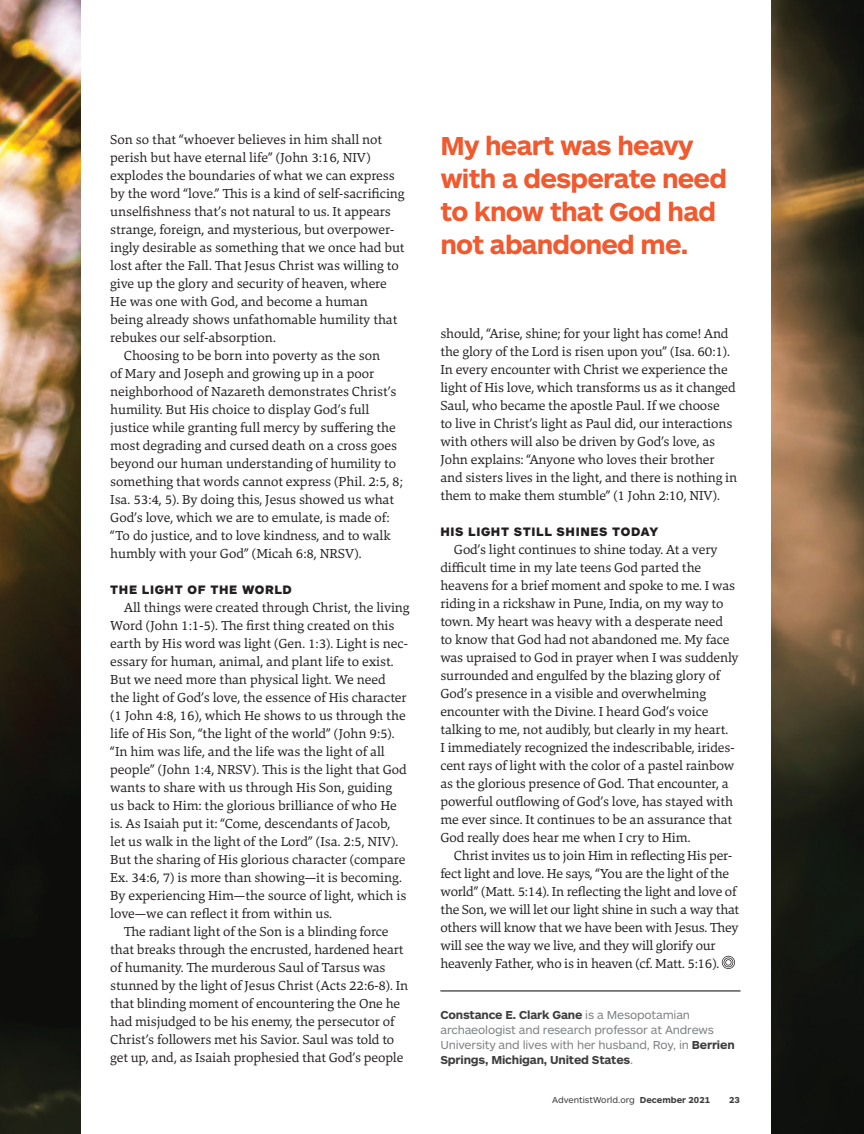
<style>
.page{position:relative;width:864px;height:1134px;background:#fff}
.page>*{position:absolute;margin:0;border:0;box-sizing:border-box;transform-origin:0 0}
.Pull_Quotes{font:700 27px/33px "ARS Maquette Pro";color:#f1592f}
.Main_Body{font:13.5px/18px "Danton";letter-spacing:-.005em;color:#231f20}
.Subheads{font:900 12.75px "ARS Maquette Pro";letter-spacing:.05em;color:#231f20}
.Author_Bios{font:12px/15px "ARS Maquette Pro";letter-spacing:-.015em;color:#808285}
.t1{font:9px "ARS Maquette Pro";color:#3e3e3f}
.t2{font:700 9px "ARS Maquette Pro";color:#3e3e3f}
.s1{font-weight:700;color:#3e3e3f}
.s2{font-weight:700}
</style>
<div class="page">
<img style="left:772px;top:0;width:92px;height:1134px">
<img style="left:0;top:0;width:80px;height:1134px">
<hr style="left:440px;top:990px;width:301px;height:2px;background:#231f20">
<svg style="left:722px;top:956px;width:13px;height:13px"></svg>
<p class="Main_Body" style="left:110px;top:130px;width:296px">Son so that “whoever believes in him shall not perish but have eternal life” (John 3:16, NIV) explodes the boundaries of what we can express by the word “love.” This is a kind of self-sacrificing unselfishness that’s not natural to us. It appears strange, foreign, and mysterious, but overpower&shy;ingly desirable as something that we once had but lost after the Fall. That Jesus Christ was willing to give up the glory and security of heaven, where He was one with God, and become a human<br>being already shows unfathomable humility that rebukes our self-absorption.</p>
<p class="Main_Body" style="left:110px;top:346px;width:294px;text-indent:14px">Choosing to be born into poverty as the son<br>of Mary and Joseph and growing up in a poor neighborhood of Nazareth demonstrates Christ’s humility. But His choice to display God’s full justice while granting full mercy by suffering the most degrading and cursed death on a cross goes beyond our human understanding of humility to something that words cannot express (Phil. 2:5, 8; Isa. 53:4, 5). By doing this, Jesus showed us what God’s love, which we are to emulate, is made of: “To do justice, and to love kindness, and to walk humbly with your God” (Micah 6:8, NRSV).</p>
<p class="Subheads" style="left:110px;top:581px;width:183px">THE LIGHT OF THE WORLD</p>
<p class="Main_Body" style="left:110px;top:598px;width:301px;text-indent:14px">All things were created through Christ, the living Word (John 1:1-5). The first thing created on this earth by His word was light (Gen. 1:3). Light is nec&shy;essary for human, animal, and plant life to exist.<br>But we need more than physical light. We need<br>the light of God’s love, the essence of His character (1 John 4:8, 16), which He shows to us through the life of His Son, “the light of the world” (John 9:5). “In him was life, and the life was the light of all people” (John 1:4, NRSV). This is the light that God wants to share with us through His Son, guiding<br>us back to Him: the glorious brilliance of who He is. As Isaiah put it: “Come, descendants of Jacob,<br>let us walk in the light of the Lord” (Isa. 2:5, NIV).<br>But the sharing of His glorious character (compare Ex. 34:6, 7) is more than showing—it is becoming.<br>By experiencing Him—the source of light, which is love—we can reflect it from within us.</p>
<p class="Main_Body" style="left:110px;top:922px;width:299px;text-indent:14px">The radiant light of the Son is a blinding force that breaks through the encrusted, hardened heart of humanity. The murderous Saul of Tarsus was stunned by the light of Jesus Christ (Acts 22:6-8). In that blinding moment of encountering the One he had misjudged to be his enemy, the persecutor of Christ’s followers met his Savior. Saul was told to get up, and, as Isaiah prophesied that God’s people</p>
<p class="Pull_Quotes" style="left:440px;top:128px;width:288px">My heart was heavy with a desperate need to know that God had not abandoned me.</p>
<p class="Main_Body" style="left:440px;top:324px;width:298px">should, “Arise, shine; for your light has come! And the glory of the Lord is risen upon you” (Isa. 60:1).<br>In every encounter with Christ we experience the light of His love, which transforms us as it changed Saul, who became the apostle Paul. If we choose<br>to live in Christ’s light as Paul did, our interactions with others will also be driven by God’s love, as John explains: “Anyone who loves their brother and sisters lives in the light, and there is nothing in them to make them stumble” (1 John 2:10, NIV).</p>
<p class="Subheads" style="left:440px;top:523px;width:219px">HIS LIGHT STILL SHINES TODAY</p>
<p class="Main_Body" style="left:440px;top:540px;width:300px;text-indent:14px">God’s light continues to shine today. At a very difficult time in my late teens God parted the heavens for a brief moment and spoke to me. I was riding in a rickshaw in Pune, India, on my way to town. My heart was heavy with a desperate need<br>to know that God had not abandoned me. My face was upraised to God in prayer when I was suddenly surrounded and engulfed by the blazing glory of God’s presence in a visible and overwhelming encounter with the Divine. I heard God’s voice talking to me, not audibly, but clearly in my heart.<br>I immediately recognized the indescribable, irides&shy;cent rays of light with the color of a pastel rainbow as the glorious presence of God. That encounter, a powerful outflowing of God’s love, has stayed with me ever since. It continues to be an assurance that God really does hear me when I cry to Him.</p>
<p class="Main_Body" style="left:440px;top:846px;width:300px;text-indent:14px">Christ invites us to join Him in reflecting His per&shy;fect light and love. He says, “You are the light of the world” (Matt. 5:14). In reflecting the light and love of the Son, we will let our light shine in such a way that others will know that we have been with Jesus. They will see the way we live, and they will glorify our heavenly Father, who is in heaven (cf. Matt. 5:16).</p>
<p class="Author_Bios" style="left:440px;top:1006px;width:296px"><span class="s1">Constance E. Clark Gane</span> is a Mesopotamian archaeologist and research professor at Andrews University and lives with her husband, Roy, in <span class="s1">Berrien Springs, Michigan, United States</span>.</p>
<p class="t1" style="left:552px;top:1094px;width:160px">AdventistWorld.org <span class="s2">December 2021</span></p>
<p class="t2" style="left:729px;top:1094px;width:12px">23</p>
</div>
